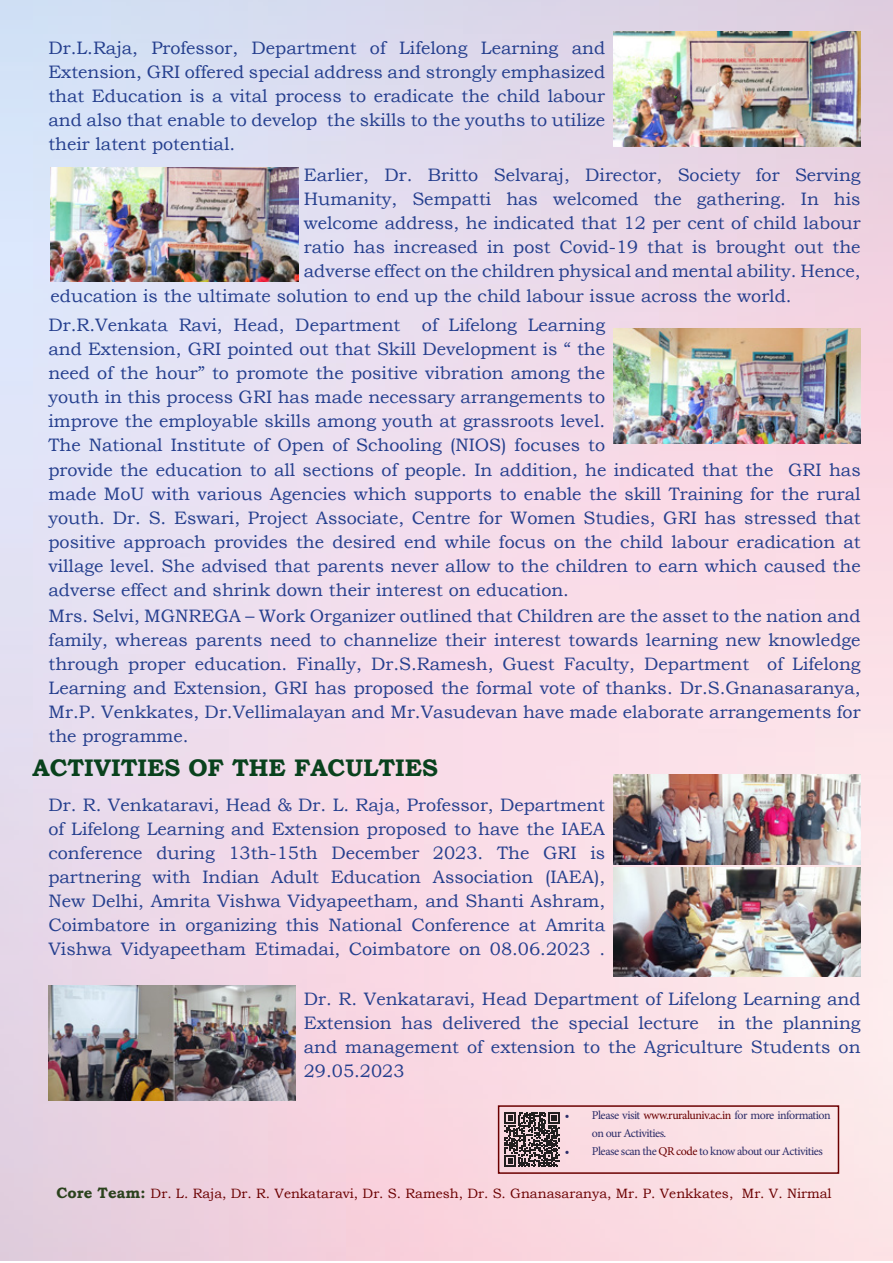
<style>
.page{position:relative;width:893px;height:1263px;background:#fff}
.page>*{position:absolute;margin:0;border:0;box-sizing:border-box;transform-origin:0 0}
.t1{font:700 24px "Bookman Old Style";color:#09421d}
.t2{font:18px/24px "Bookman Old Style";color:#253f8e;text-align:justify}
.t3{font:13.5px "Bookman Old Style";color:#6b0000}
.t4{font:12px/18px "Minion Pro";letter-spacing:-.04em;color:#2b2c68}
.s1{color:#6b0000}
.s2{font-weight:700;font-size:15px;color:#2b421d}
</style>
<div class="page">
<img style="left:0;top:0;width:893px;height:1261px">
<img style="left:613px;top:32px;width:248px;height:114px">
<img style="left:51px;top:167px;width:247px;height:115px">
<img style="left:613px;top:329px;width:248px;height:114px">
<svg style="left:504px;top:1112px;width:56px;height:55px"></svg>
<div style="left:498px;top:1105px;width:341px;height:69px;border:2px solid #6b0000"></div>
<img style="left:613px;top:774px;width:248px;height:90px">
<img style="left:613px;top:867px;width:248px;height:110px">
<img style="left:49px;top:986px;width:247px;height:114px">
<p class="t2" style="left:48px;top:36px;width:558px">Dr.L.Raja, Professor, Department of Lifelong Learning and Extension, GRI offered special address and strongly emphasized that Education is a vital process to eradicate the child labour and also that enable to develop the skills to the youths to utilize their latent potential.</p>
<p class="t2" style="left:304px;top:162px;width:558px">Earlier, Dr. Britto Selvaraj, Director, Society for Serving Humanity, Sempatti has welcomed the gathering. In his welcome address, he indicated that 12 per cent of child labour ratio has increased in post Covid-19 that is brought out the adverse effect on the children physical and mental ability. Hence,</p>
<p class="t2" style="left:51px;top:284px;width:742px">education is the ultimate solution to end up the child labour issue across the world.</p>
<p class="t2" style="left:48px;top:313px;width:558px">Dr.R.Venkata Ravi, Head, Department of Lifelong Learning and Extension, GRI pointed out that Skill Development is “ the need of the hour” to promote the positive vibration among the youth in this process GRI has made necessary arrangements to improve the employable skills among youth at grassroots level.<br>The National Institute of Open of Schooling (NIOS) focuses to</p>
<p class="t2" style="left:48px;top:458px;width:814px">provide the education to all sections of people. In addition, he indicated that the GRI has made MoU with various Agencies which supports to enable the skill Training for the rural youth. Dr. S. Eswari, Project Associate, Centre for Women Studies, GRI has stressed that positive approach provides the desired end while focus on the child labour eradication at village level. She advised that parents never allow to the children to earn which caused the adverse effect and shrink down their interest on education.</p>
<p class="t2" style="left:49px;top:604px;width:813px">Mrs. Selvi, MGNREGA – Work Organizer outlined that Children are the asset to the nation and family, whereas parents need to channelize their interest towards learning new knowledge through proper education. Finally, Dr.S.Ramesh, Guest Faculty, Department of Lifelong Learning and Extension, GRI has proposed the formal vote of thanks. Dr.S.Gnanasaranya, Mr.P. Venkkates, Dr.Vellimalayan and Mr.Vasudevan have made elaborate arrangements for the programme.</p>
<p class="t1" style="left:32px;top:750px;width:407px">ACTIVITIES OF THE FACULTIES</p>
<p class="t2" style="left:48px;top:793px;width:558px">Dr. R. Venkataravi, Head &amp; Dr. L. Raja, Professor, Department of Lifelong Learning and Extension proposed to have the IAEA conference during 13th-15th December 2023. The GRI is partnering with Indian Adult Education Association (IAEA), New Delhi, Amrita Vishwa Vidyapeetham, and Shanti Ashram, Coimbatore in organizing this National Conference at Amrita Vishwa Vidyapeetham Etimadai, Coimbatore on 08.06.2023 .</p>
<p class="t2" style="left:304px;top:986px;width:558px">Dr. R. Venkataravi, Head Department of Lifelong Learning and Extension has delivered the special lecture in the planning and management of extension to the Agriculture Students on 29.05.2023</p>
<p class="t4" style="left:592px;top:1106px;width:240px;text-indent:-27px">• Please visit <span class="s1">www.ruraluniv.ac.in</span> for more information on our Activities.</p>
<p class="t4" style="left:565px;top:1142px;width:259px">• Please scan the <span class="s1">QR code</span> to know about our Activities</p>
<p class="t3" style="left:56px;top:1185px;width:777px"><span class="s2">Core Team:</span> Dr. L. Raja, Dr. R. Venkataravi, Dr. S. Ramesh, Dr. S. Gnanasaranya, Mr. P. Venkkates, Mr. V. Nirmal</p>
</div>
